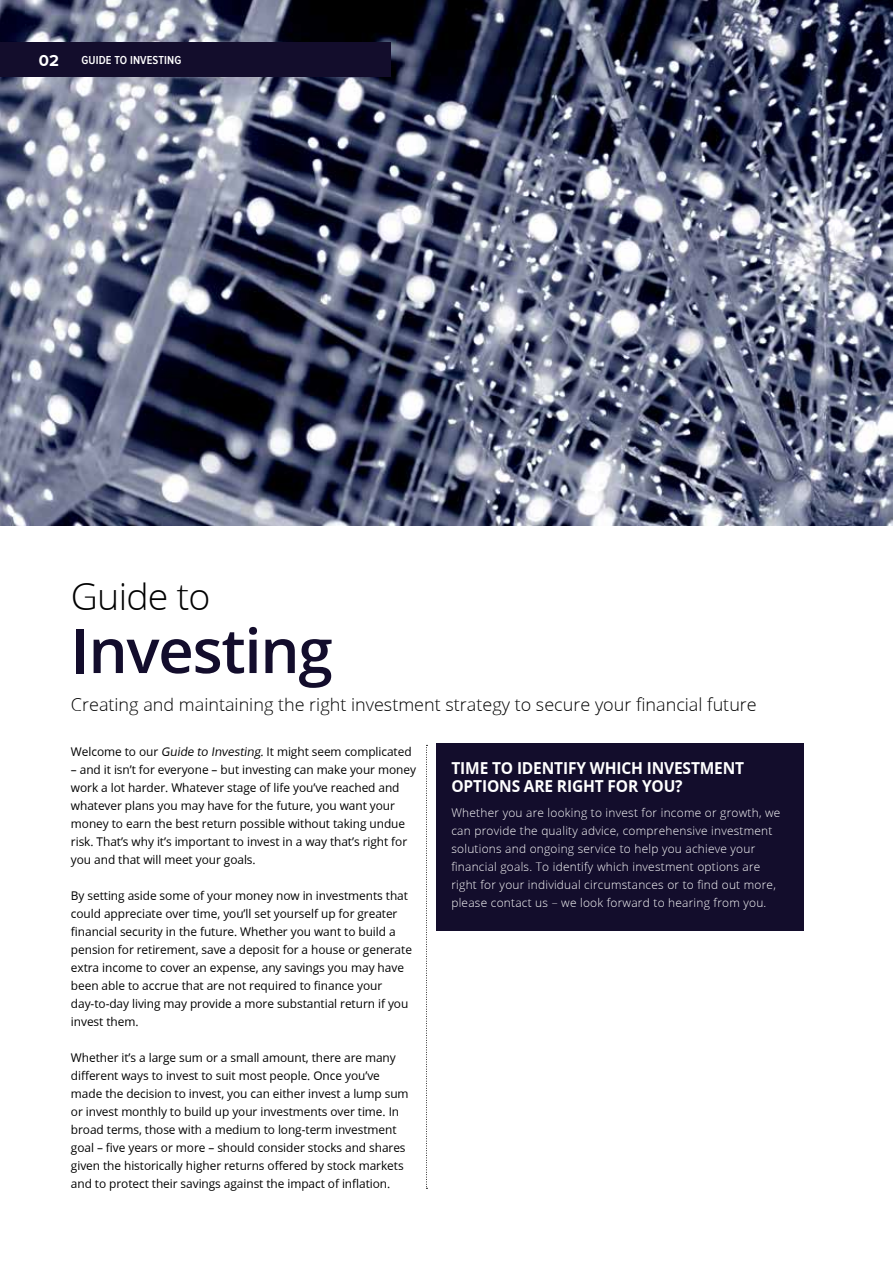
<style>
.page{position:relative;width:893px;height:1263px;background:#fff}
.page>*{position:absolute;margin:0;border:0;box-sizing:border-box;transform-origin:0 0}
.t1{font:600 61.65px "Open Sans";letter-spacing:-.02em;color:#130d2c}
.t2{font:300 37.5px "Open Sans";letter-spacing:-.02em;color:#000}
.t3{font:300 18px "Open Sans";color:#000}
.t4{font:700 16.5px/18px "Open Sans";letter-spacing:-.01em;color:#fff;scale:.94 1}
.t5{font:700 16.5px "Proxima Nova";color:#fff}
.t6{font:12px/18px "Open Sans";letter-spacing:-.005em;color:#000}
.t7{font:300 12px/18px "Open Sans";letter-spacing:.02em;color:#fff}
.t8{font:600 12px "Proxima Nova Cond";letter-spacing:.01em;color:#fff}
</style>
<div class="page">
<img style="left:0;top:0;width:893px;height:526px">
<div style="left:0;top:42px;width:390px;height:34px;background:#130d2c"></div>
<div style="left:436px;top:743px;width:368px;height:188px;background:#130d2c"></div>
<svg style="left:426px;top:745px;width:1px;height:444px"></svg>
<h3 class="t5" style="left:39px;top:51px;width:22px">02</h3>
<p class="t8" style="left:82px;top:55px;width:101px">GUIDE TO INVESTING</p>
<h2 class="t2" style="left:71px;top:571px;width:141px">Guide to</h2>
<h1 class="t1" style="left:71px;top:608px;width:263px">Investing</h1>
<h3 class="t3" style="left:71px;top:692px;width:687px">Creating and maintaining the right investment strategy to secure your financial future</h3>
<p class="t6" style="left:71px;top:742px;width:342px">Welcome to our Guide to Investing. It might seem complicated</p>
<p class="t6" style="left:71px;top:760px;width:347px">– and it isn’t for everyone – but investing can make your money work a lot harder. Whatever stage of life you’ve reached and whatever plans you may have for the future, you want your money to earn the best return possible without taking undue risk. That’s why it’s important to invest in a way that’s right for you and that will meet your goals.</p>
<p class="t6" style="left:71px;top:886px;width:343px">By setting aside some of your money now in investments that could appreciate over time, you’ll set yourself up for greater financial security in the future. Whether you want to build a pension for retirement, save a deposit for a house or generate extra income to cover an expense, any savings you may have been able to accrue that are not required to finance your day-to-day living may provide a more substantial return if you invest them.</p>
<p class="t6" style="left:71px;top:1048px;width:339px">Whether it’s a large sum or a small amount, there are many different ways to invest to suit most people. Once you’ve made the decision to invest, you can either invest a lump sum or invest monthly to build up your investments over time. In broad terms, those with a medium to long-term investment goal – five years or more – should consider stocks and shares given the historically higher returns offered by stock markets and to protect their savings against the impact of inflation.</p>
<h3 class="t4" style="left:451px;top:759px;width:313px">TIME TO IDENTIFY WHICH INVESTMENT<br>OPTIONS ARE RIGHT FOR YOU?</h3>
<p class="t7" style="left:451px;top:804px;width:331px">Whether you are looking to invest for income or growth, we can provide the quality advice, comprehensive investment solutions and ongoing service to help you achieve your financial goals. To identify which investment options are right for your individual circumstances or to find out more, please contact us – we look forward to hearing from you.</p>
</div>
